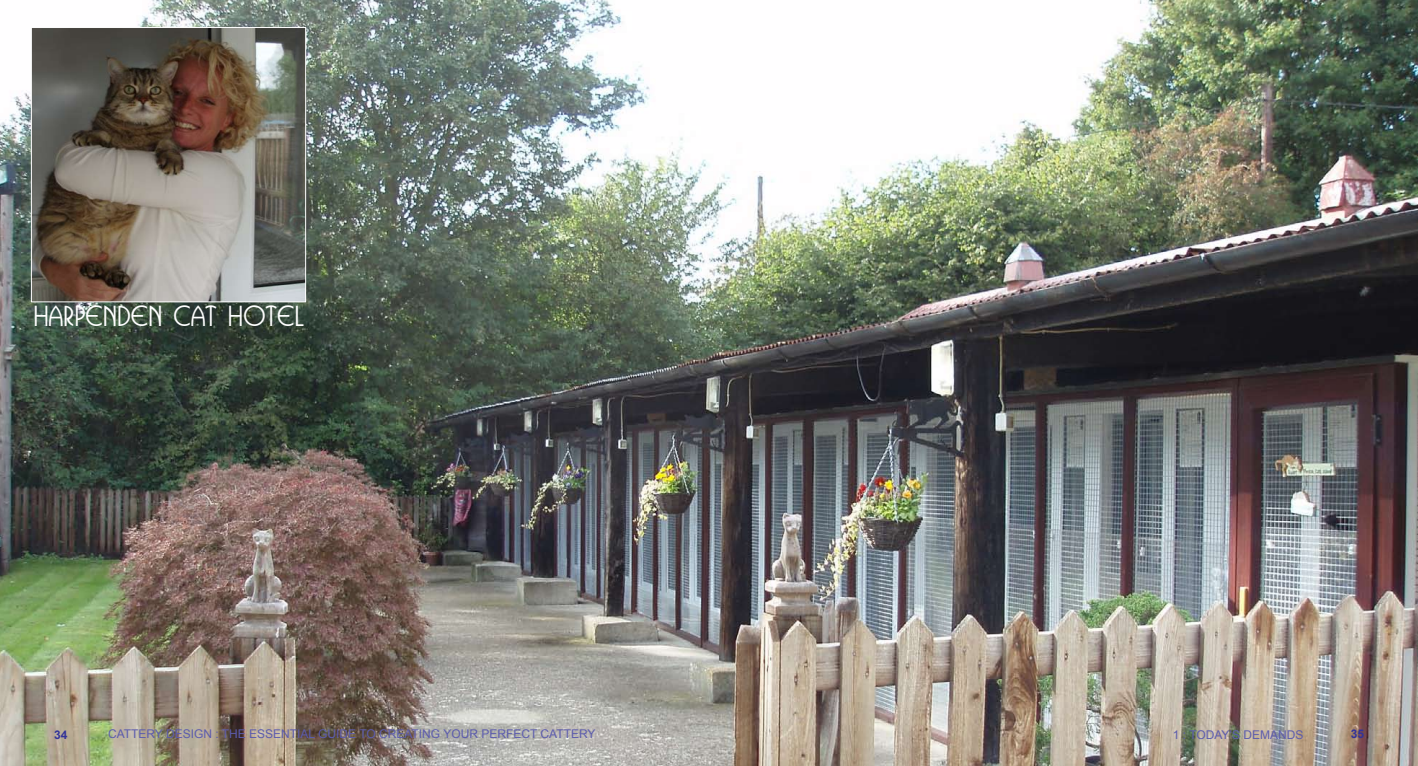
<style>
.page{position:relative;width:1418px;height:766px;background:#fff}
.page>*{position:absolute;margin:0;border:0;box-sizing:border-box;transform-origin:0 0}
.t1{font:500 27px "Busorama IT Cby BT";color:#fff}
.t2{font:12px "Arial";color:#5c5cad}
.t3{font:700 12px "Arial";color:#339}
</style>
<div class="page">
<img style="left:0;top:0;width:1417px;height:765px">
<img style="left:33px;top:29px;width:271px;height:271px">
<div style="left:31px;top:27px;width:275px;height:275px;border:1px solid #fefefe"></div>
<h1 class="t1" style="left:33px;top:300px;width:272px">HARPENDEN CAT HOTEL</h1>
<p class="t3" style="left:54px;top:726px;width:15px">34</p>
<p class="t2" style="left:108px;top:726px;width:158px">CATTERY DESIGN : THE ESSENTIA</p>
<p class="t2" style="left:308px;top:726px;width:35px">L GUIDE</p>
<p class="t2" style="left:359px;top:726px;width:37px">TO CREATING</p>
<p class="t2" style="left:443px;top:726px;width:79px">YOUR PERFECT</p>
<p class="t2" style="left:540px;top:726px;width:18px">CATTERY</p>
<p class="t2" style="left:1172px;top:726px;width:132px">1 : TODAY’S DEMANDS</p>
<p class="t3" style="left:1350px;top:726px;width:15px">35</p>
</div>
